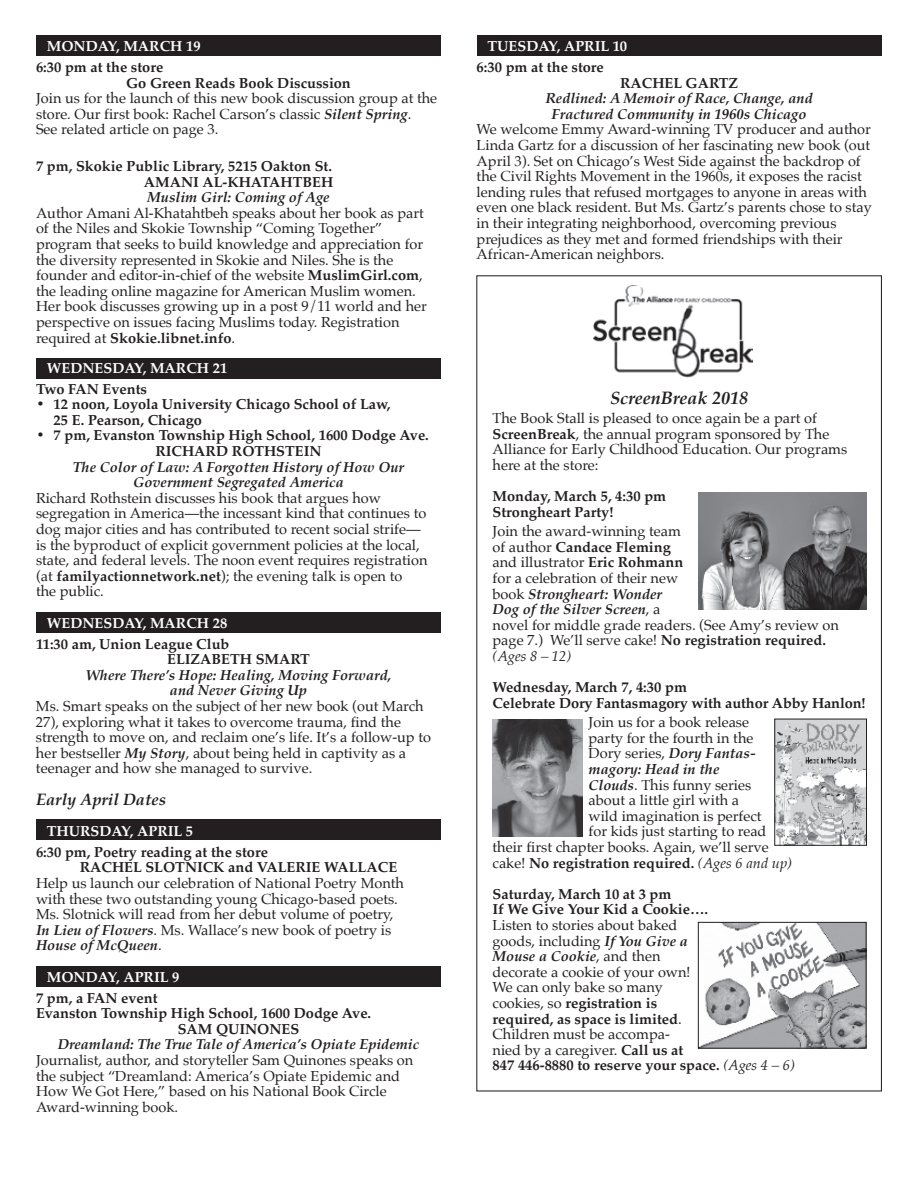
<style>
.page{position:relative;width:918px;height:1188px;background:#fff}
.page>*{position:absolute;margin:0;border:0;box-sizing:border-box;transform-origin:0 0}
.t1{font:italic 700 18px "Palatino";color:#231f20}
.t2{font:italic 700 16.5px "Palatino";color:#231f20}
.t3{font:14.55px/15.6px "Palatino";color:#231f20}
.t4{font:700 14.55px/15.6px "Palatino";color:#231f20}
.t5{font:italic 700 14.55px/15.6px "Palatino";color:#231f20;text-align:center}
.t6{font:700 14.55px "Palatino";color:#fff}
.s1{font-weight:700;font-style:italic}
.s2{font-weight:700}
.s3{font-style:italic}
.s4{font-weight:400}
.s5{font-weight:400;font-style:italic}
</style>
<div class="page">
<div style="left:36px;top:819px;width:405px;height:21px;background:#231f20"></div>
<div style="left:36px;top:966px;width:405px;height:21px;background:#231f20"></div>
<div style="left:36px;top:612px;width:405px;height:21px;background:#231f20"></div>
<div style="left:36px;top:358px;width:405px;height:21px;background:#231f20"></div>
<div style="left:477px;top:35px;width:405px;height:21px;background:#231f20"></div>
<div style="left:36px;top:35px;width:405px;height:21px;background:#231f20"></div>
<img style="left:493px;top:719px;width:90px;height:117px">
<img style="left:698px;top:492px;width:168px;height:117px">
<img style="left:776px;top:721px;width:89px;height:123px">
<div style="left:774px;top:719px;width:93px;height:127px;border:1px solid #231f20"></div>
<img style="left:593px;top:285px;width:159px;height:92px">
<img style="left:700px;top:924px;width:164px;height:122px">
<div style="left:698px;top:922px;width:168px;height:126px;border:1px solid #231f20"></div>
<p class="t6" style="left:47px;top:39px;width:155px">MONDAY, MARCH 19</p>
<p class="t4" style="left:126px;top:60px;width:226px;text-indent:-90px">6:30 pm at the store<br>Go Green Reads Book Discussion</p>
<p class="t3" style="left:36px;top:91px;width:403px">Join us for the launch of this new book discussion group at the store. Our first book: Rachel Carson’s classic <span class="s1">Silent Spring</span>.<br>See related article on page 3.</p>
<p class="t4" style="left:36px;top:159px;width:299px;text-align:right">7 pm, Skokie Public Library, 5215 Oakton St.<br>AMANI AL-KHATAHTBEH</p>
<p class="t5" style="left:147px;top:190px;width:184px">Muslim Girl: Coming of Age</p>
<p class="t3" style="left:36px;top:206px;width:393px">Author Amani Al-Khatahtbeh speaks about her book as part of the Niles and Skokie Township “Coming Together” program that seeks to build knowledge and appreciation for the diversity represented in Skokie and Niles. She is the founder and editor-in-chief of the website <span class="s2">MuslimGirl.com</span>, the leading online magazine for American Muslim women.<br>Her book discusses growing up in a post 9/11 world and her perspective on issues facing Muslims today. Registration required at <span class="s2">Skokie.libnet.info</span>.</p>
<p class="t6" style="left:47px;top:361px;width:182px">WEDNESDAY, MARCH 21</p>
<p class="t4" style="left:36px;top:382px;width:113px">Two FAN Events</p>
<p class="t4" style="left:54px;top:397px;width:338px;text-indent:-18px">• 12 noon, Loyola University Chicago School of Law,<br>25 E. Pearson, Chicago</p>
<p class="t4" style="left:155px;top:429px;width:275px;text-indent:-119px">• 7 pm, Evanston Township High School, 1600 Dodge Ave.<br>RICHARD ROTHSTEIN</p>
<p class="t5" style="left:73px;top:460px;width:333px">The Color of Law: A Forgotten History of How Our<br>Government Segregated America</p>
<p class="t3" style="left:36px;top:491px;width:393px">Richard Rothstein discusses his book that argues how segregation in America—the incessant kind that continues to dog major cities and has contributed to recent social strife— is the byproduct of explicit government policies at the local, state, and federal levels. The noon event requires registration (at <span class="s2">familyactionnetwork.net</span>); the evening talk is open to<br>the public.</p>
<p class="t6" style="left:47px;top:616px;width:182px">WEDNESDAY, MARCH 28</p>
<p class="t4" style="left:167px;top:637px;width:144px;text-indent:-131px">11:30 am, Union League Club<br>ELIZABETH SMART</p>
<p class="t5" style="left:85px;top:668px;width:308px">Where There’s Hope: Healing, Moving Forward, and Never Giving Up</p>
<p class="t3" style="left:36px;top:699px;width:397px">Ms. Smart speaks on the subject of her new book (out March 27), exploring what it takes to overcome trauma, find the strength to move on, and reclaim one’s life. It’s a follow-up to her bestseller <span class="s1">My Story</span>, about being held in captivity as a teenager and how she managed to survive.</p>
<p class="t2" style="left:36px;top:791px;width:132px">Early April Dates</p>
<p class="t6" style="left:47px;top:824px;width:148px">THURSDAY, APRIL 5</p>
<p class="t4" style="left:80px;top:845px;width:319px;text-indent:-44px">6:30 pm, Poetry reading at the store<br>RACHEL SLOTNICK and VALERIE WALLACE</p>
<p class="t3" style="left:36px;top:876px;width:370px">Help us launch our celebration of National Poetry Month with these two outstanding young Chicago-based poets.<br>Ms. Slotnick will read from her debut volume of poetry, <span class="s1">In Lieu of Flowers</span>. Ms. Wallace’s new book of poetry is <span class="s1">House of McQueen</span>.</p>
<p class="t6" style="left:47px;top:970px;width:134px">MONDAY, APRIL 9</p>
<p class="t4" style="left:36px;top:991px;width:123px">7 pm, a FAN event</p>
<p class="t4" style="left:36px;top:1006px;width:337px">Evanston Township High School, 1600 Dodge Ave.</p>
<p class="t4" style="left:178px;top:1022px;width:123px">SAM QUINONES</p>
<p class="t5" style="left:58px;top:1038px;width:363px">Dreamland: The True Tale of America’s Opiate Epidemic</p>
<p class="t3" style="left:36px;top:1053px;width:379px">Journalist, author, and storyteller Sam Quinones speaks on the subject “Dreamland: America’s Opiate Epidemic and How We Got Here,” based on his National Book Circle Award-winning book.</p>
<p class="t6" style="left:488px;top:39px;width:141px">TUESDAY, APRIL 10</p>
<p class="t4" style="left:477px;top:60px;width:129px">6:30 pm at the store</p>
<p class="t4" style="left:620px;top:76px;width:120px">RACHEL GARTZ</p>
<p class="t5" style="left:545px;top:91px;width:269px">Redlined: A Memoir of Race, Change, and<br>Fractured Community in 1960s Chicago</p>
<p class="t3" style="left:477px;top:123px;width:397px">We welcome Emmy Award-winning TV producer and author Linda Gartz for a discussion of her fascinating new book (out April 3). Set on Chicago’s West Side against the backdrop of the Civil Rights Movement in the 1960s, it exposes the racist lending rules that refused mortgages to anyone in areas with even one black resident. But Ms. Gartz’s parents chose to stay in their integrating neighborhood, overcoming previous prejudices as they met and formed friendships with their African-American neighbors.</p>
<p class="t1" style="left:610px;top:389px;width:139px">ScreenBreak 2018</p>
<p class="t3" style="left:493px;top:411px;width:356px">The Book Stall is pleased to once again be a part of <span class="s2">ScreenBreak</span>, the annual program sponsored by The Alliance for Early Childhood Education. Our programs here at the store:</p>
<p class="t4" style="left:493px;top:489px;width:175px">Monday, March 5, 4:30 pm<br>Strongheart Party!</p>
<p class="t3" style="left:493px;top:524px;width:348px">Join the award-winning team<br>of author <span class="s2">Candace Fleming<br></span>and illustrator <span class="s2">Eric Rohmann<br></span>for a celebration of their new<br>book <span class="s1">Strongheart: Wonder<br>Dog of the Silver Screen</span>, a<br>novel for middle grade readers. (See Amy’s review on page 7.) We’ll serve cake! <span class="s2">No registration required. </span><span class="s3">(Ages 8 – 12)</span></p>
<p class="t4" style="left:493px;top:680px;width:375px">Wednesday, March 7, 4:30 pm<br>Celebrate Dory Fantasmagory with author Abby Hanlon!</p>
<p class="t3" style="left:589px;top:715px;width:162px">Join us for a book release</p>
<p class="t3" style="left:589px;top:731px;width:166px">party for the fourth in the</p>
<p class="t3" style="left:589px;top:747px;width:169px">Dory series, <span class="s1">Dory Fantas-</span></p>
<p class="t5" style="left:589px;top:762px;width:132px">magory: Head in the</p>
<p class="t3" style="left:589px;top:778px;width:164px"><span class="s1">Clouds</span>. This funny series</p>
<p class="t3" style="left:589px;top:793px;width:152px">about a little girl with a</p>
<p class="t3" style="left:589px;top:809px;width:175px">wild imagination is perfect</p>
<p class="t3" style="left:589px;top:825px;width:179px">for kids just starting to read</p>
<p class="t3" style="left:493px;top:840px;width:278px">their first chapter books. Again, we’ll serve</p>
<p class="t4" style="left:493px;top:856px;width:301px"><span class="s4">cake!</span> No registration required. <span class="s5">(Ages 6 and up)</span></p>
<p class="t4" style="left:493px;top:887px;width:217px">Saturday, March 10 at 3 pm<br>If We Give Your Kid a Cookie….</p>
<p class="t3" style="left:493px;top:918px;width:304px">Listen to stories about baked<br>goods, including <span class="s1">If You Give a<br>Mouse a Cookie</span>, and then<br>decorate a cookie of your own!<br>We can only bake so many<br>cookies, so <span class="s2">registration is<br>required, as space is limited</span>.<br>Children must be accompa-<br>nied by a caregiver. <span class="s2">Call us at<br>847 446-8880 to reserve your space.</span> <span class="s3">(Ages 4 – 6)</span></p>
</div>
